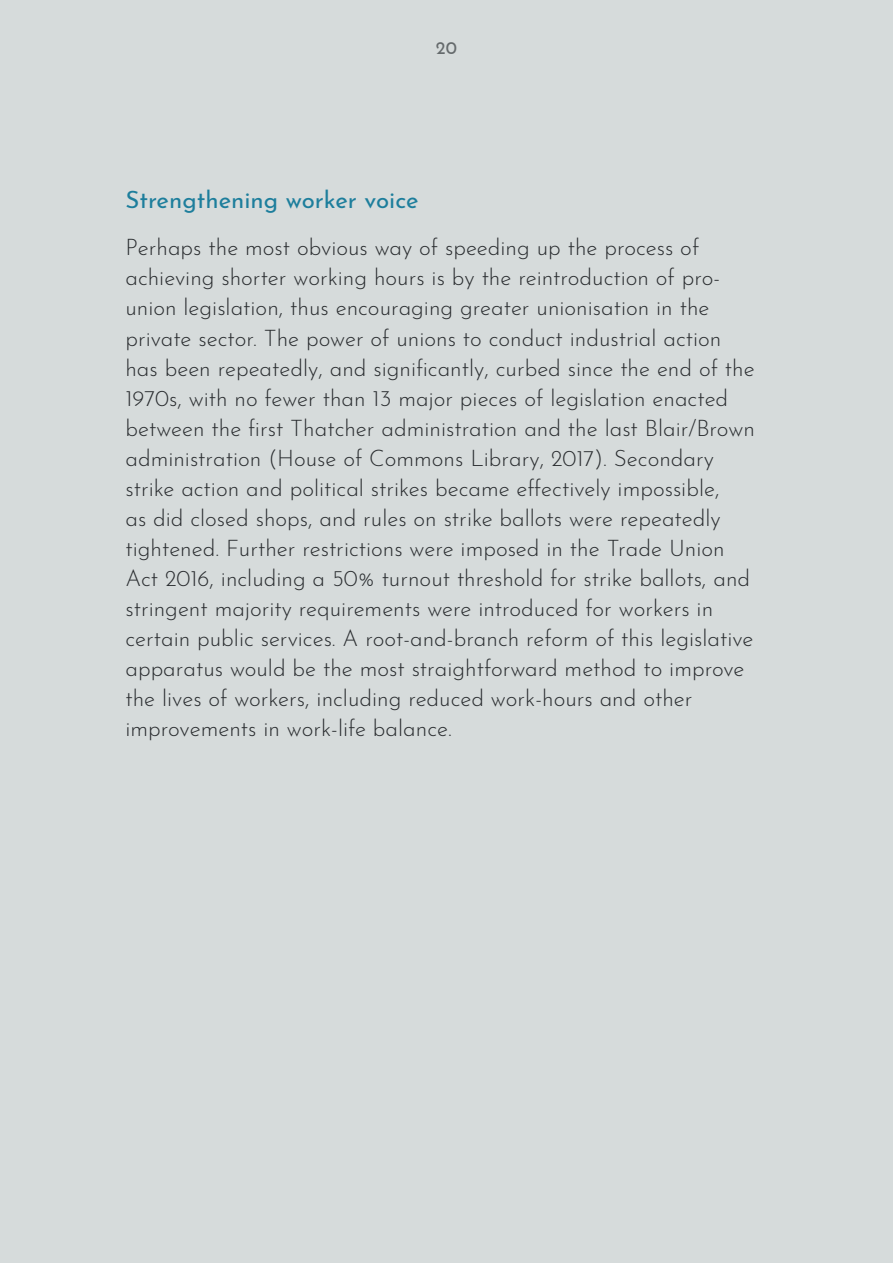
<style>
.page{position:relative;width:893px;height:1263px;background:#d6dbdb}
.page>*{position:absolute;margin:0;border:0;box-sizing:border-box;transform-origin:0 0}
.Paragraph_title{font:24px "Josefin Sans";color:#1d7e9c}
.BodyText{font:300 22.5px/30px "Josefin Sans";color:#292c2f}
.t1{font:18px "Josefin Sans";color:#656a6c}
</style>
<div class="page">
<p class="t1" style="left:436px;top:33px;width:23px">20</p>
<p class="Paragraph_title" style="left:125px;top:180px;width:295px">Strengthening worker voice</p>
<p class="BodyText" style="left:125px;top:230px;width:631px">Perhaps the most obvious way of speeding up the process of achieving shorter working hours is by the reintroduction of pro&shy;union legislation, thus encouraging greater unionisation in the private sector. The power of unions to conduct industrial action has been repeatedly, and significantly, curbed since the end of the 1970s, with no fewer than 13 major pieces of legislation enacted between the first Thatcher administration and the last Blair/Brown administration (House of Commons Library, 2017). Secondary strike action and political strikes became effectively impossible,<br>as did closed shops, and rules on strike ballots were repeatedly tightened. Further restrictions were imposed in the Trade Union Act 2016, including a 50% turnout threshold for strike ballots, and stringent majority requirements were introduced for workers in certain public services. A root-and-branch reform of this legislative apparatus would be the most straightforward method to improve the lives of workers, including reduced work-hours and other improvements in work-life balance.</p>
</div>
